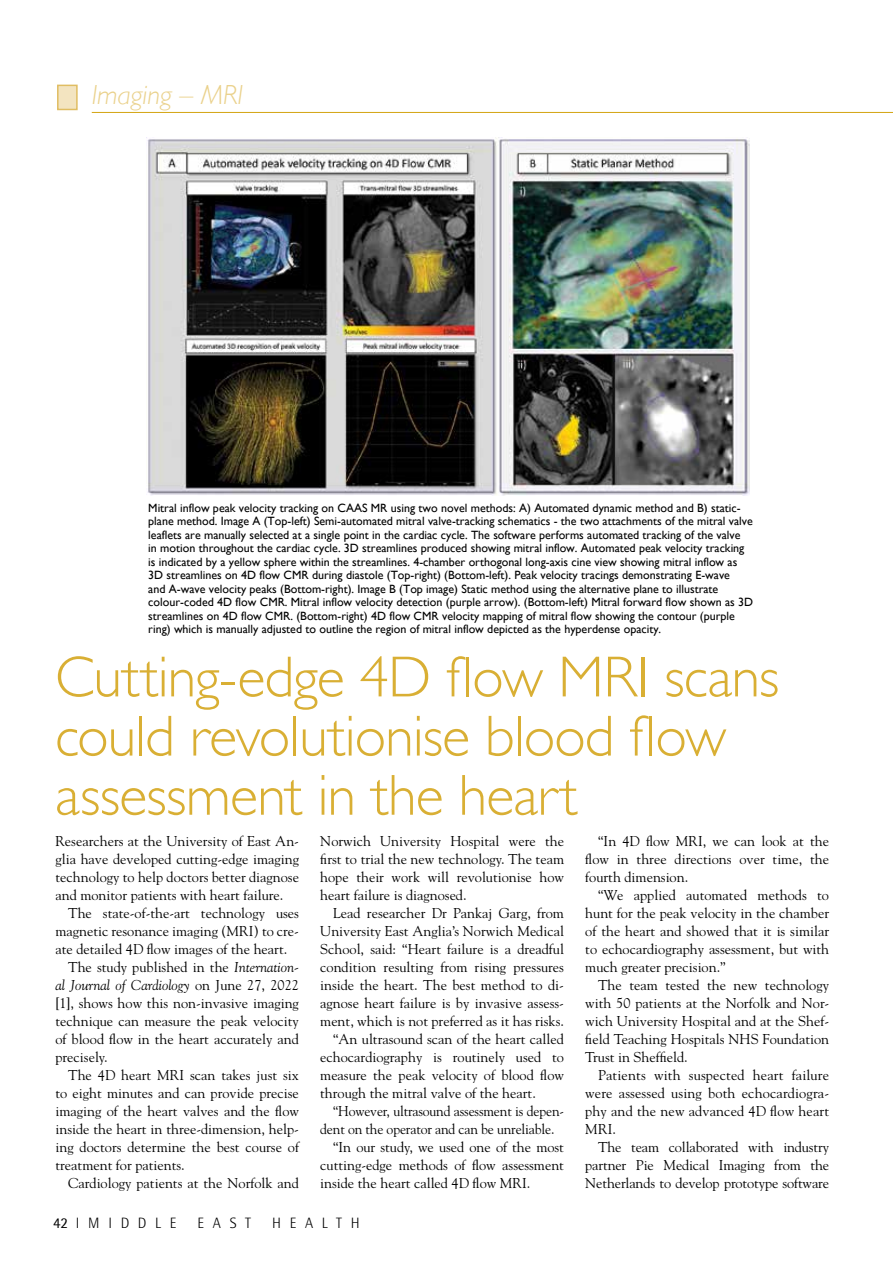
<style>
.page{position:relative;width:893px;height:1263px;background:#fff}
.page>*{position:absolute;margin:0;border:0;box-sizing:border-box;transform-origin:0 0}
.t1{font:300 58.2px/59.1px "Gill Sans";letter-spacing:-.015em;color:#d9af34}
.t2{font:italic 300 27.6px "Gill Sans";color:#ead18b}
.t3{font:300 15px "Rotis Semi Sans";letter-spacing:.58em;color:#000}
.t4{font:14.25px/18px "Goudy";color:#000;text-align:justify}
.t5{font:14.25px "Goudy";color:#000;scale:.96 1}
.t6{font:italic 14.25px "Goudy";color:#000}
.t7{font:12px/13.5px "Gill Sans";color:#000}
.s1{font-style:italic}
.s2{font-style:normal}
.s3{font-weight:400}
</style>
<div class="page">
<hr style="left:92px;top:112px;width:801px;height:1px;background:#d5a81c">
<div style="left:57px;top:85px;width:21px;height:25px;background:#f3e4c0;border:2px solid #e0bd62"></div>
<img style="left:146px;top:137px;width:603px;height:359px">
<h2 class="t2" style="left:92px;top:79px;width:153px">Imaging – MRI</h2>
<p class="t7" style="left:148px;top:501px;width:606px">Mitral inflow peak velocity tracking on CAAS MR using two novel methods: A) Automated dynamic method and B) static&shy;plane method. Image A (Top-left) Semi-automated mitral valve-tracking schematics - the two attachments of the mitral valve leaflets are manually selected at a single point in the cardiac cycle. The software performs automated tracking of the valve<br>in motion throughout the cardiac cycle. 3D streamlines produced showing mitral inflow. Automated peak velocity tracking is indicated by a yellow sphere within the streamlines. 4-chamber orthogonal long-axis cine view showing mitral inflow as 3D streamlines on 4D flow CMR during diastole (Top-right) (Bottom-left). Peak velocity tracings demonstrating E-wave<br>and A-wave velocity peaks (Bottom-right). Image B (Top image) Static method using the alternative plane to illustrate colour-coded 4D flow CMR. Mitral inflow velocity detection (purple arrow). (Bottom-left) Mitral forward flow shown as 3D streamlines on 4D flow CMR. (Bottom-right) 4D flow CMR velocity mapping of mitral flow showing the contour (purple ring) which is manually adjusted to outline the region of mitral inflow depicted as the hyperdense opacity.</p>
<h1 class="t1" style="left:55px;top:645px;width:726px">Cutting-edge 4D flow MRI scans could revolutionise blood flow assessment in the heart</h1>
<p class="t4" style="left:55px;top:831px;width:245px">Researchers at the University of East An&shy;glia have developed cutting-edge imaging technology to help doctors better diagnose and monitor patients with heart failure.</p>
<p class="t4" style="left:68px;top:903px;width:232px">The state-of-the-art technology uses</p>
<p class="t4" style="left:55px;top:921px;width:245px">magnetic resonance imaging (MRI) to cre-</p>
<p class="t4" style="left:55px;top:939px;width:233px">ate detailed 4D flow images of the heart.</p>
<p class="t4" style="left:68px;top:957px;width:232px">The study published in the <span class="s1">Internation-</span></p>
<p class="t6" style="left:55px;top:976px;width:245px">al Journal of Cardiology <span class="s2">on June 27, 2022</span></p>
<p class="t4" style="left:55px;top:993px;width:245px">[1], shows how this non-invasive imaging</p>
<p class="t4" style="left:55px;top:1011px;width:245px">technique can measure the peak velocity</p>
<p class="t4" style="left:55px;top:1029px;width:245px">of blood flow in the heart accurately and</p>
<p class="t4" style="left:55px;top:1047px;width:54px">precisely.</p>
<p class="t4" style="left:68px;top:1065px;width:232px">The 4D heart MRI scan takes just six</p>
<p class="t4" style="left:55px;top:1083px;width:245px">to eight minutes and can provide precise</p>
<p class="t4" style="left:55px;top:1101px;width:245px">imaging of the heart valves and the flow</p>
<p class="t4" style="left:55px;top:1119px;width:245px">inside the heart in three-dimension, help-</p>
<p class="t4" style="left:55px;top:1137px;width:245px">ing doctors determine the best course of</p>
<p class="t4" style="left:55px;top:1155px;width:131px">treatment for patients.</p>
<p class="t4" style="left:68px;top:1173px;width:232px">Cardiology patients at the Norfolk and</p>
<p class="t4" style="left:320px;top:831px;width:245px">Norwich University Hospital were the first to trial the new technology. The team hope their work will revolutionise how heart failure is diagnosed.</p>
<p class="t4" style="left:333px;top:903px;width:233px">Lead researcher Dr Pankaj Garg, from</p>
<p class="t4" style="left:320px;top:921px;width:245px">University East Anglia’s Norwich Medical</p>
<p class="t4" style="left:320px;top:939px;width:245px">School, said: “Heart failure is a dreadful</p>
<p class="t4" style="left:320px;top:957px;width:245px">condition resulting from rising pressures</p>
<p class="t4" style="left:320px;top:975px;width:245px">inside the heart. The best method to di-</p>
<p class="t4" style="left:320px;top:993px;width:245px">agnose heart failure is by invasive assess-</p>
<p class="t4" style="left:320px;top:1011px;width:245px">ment, which is not preferred as it has risks.</p>
<p class="t4" style="left:333px;top:1029px;width:232px">“An ultrasound scan of the heart called</p>
<p class="t4" style="left:320px;top:1047px;width:245px">echocardiography is routinely used to</p>
<p class="t4" style="left:320px;top:1065px;width:245px">measure the peak velocity of blood flow</p>
<p class="t4" style="left:320px;top:1083px;width:217px">through the mitral valve of the heart.</p>
<p class="t5" style="left:333px;top:1102px;width:242px">“However, ultrasound assessment is depen-</p>
<p class="t5" style="left:320px;top:1120px;width:246px">dent on the operator and can be unreliable.</p>
<p class="t4" style="left:333px;top:1137px;width:233px">“In our study, we used one of the most</p>
<p class="t4" style="left:320px;top:1155px;width:245px">cutting-edge methods of flow assessment</p>
<p class="t4" style="left:320px;top:1173px;width:212px">inside the heart called 4D flow MRI.</p>
<p class="t3" style="left:53px;top:1214px;width:125px"><span class="s3">42</span> IMIDDLE</p>
<p class="t3" style="left:198px;top:1214px;width:55px">EAST</p>
<p class="t3" style="left:272px;top:1214px;width:89px">HEALTH</p>
<p class="t4" style="left:585px;top:831px;width:245px;text-indent:13px">“In 4D flow MRI, we can look at the flow in three directions over time, the fourth dimension.</p>
<p class="t4" style="left:585px;top:885px;width:245px;text-indent:13px">“We applied automated methods to hunt for the peak velocity in the chamber of the heart and showed that it is similar to echocardiography assessment, but with much greater precision.”</p>
<p class="t4" style="left:585px;top:975px;width:245px;text-indent:13px">The team tested the new technology with 50 patients at the Norfolk and Nor&shy;wich University Hospital and at the Shef&shy;field Teaching Hospitals NHS Foundation Trust in Sheffield.</p>
<p class="t4" style="left:585px;top:1065px;width:245px;text-indent:13px">Patients with suspected heart failure were assessed using both echocardiogra&shy;phy and the new advanced 4D flow heart MRI.</p>
<p class="t4" style="left:585px;top:1137px;width:245px;text-indent:13px">The team collaborated with industry partner Pie Medical Imaging from the Netherlands to develop prototype software</p>
</div>
